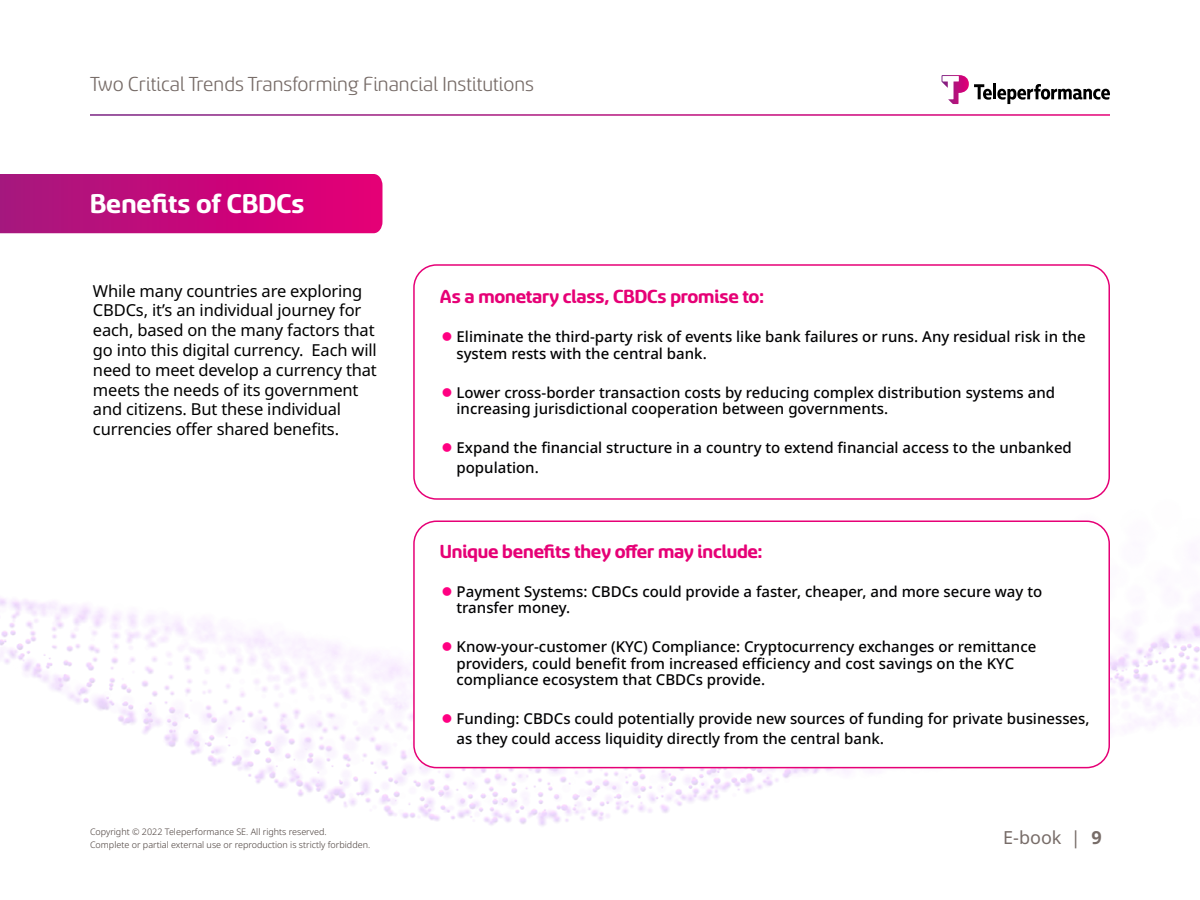
<style>
.page{position:relative;width:1200px;height:900px;background:#fff}
.page>*{position:absolute;margin:0;border:0;box-sizing:border-box;transform-origin:0 0}
.t1{font:700 30px "Sancoale Softened";color:#fff}
.t2{font:22.5px "Sancoale Softened";color:#776c68}
.t3{font:700 21px "Sancoale Softened";letter-spacing:-.01em;color:#e60076}
.t4{font:18px "Noto Sans";color:#776c68}
.t5{font:16.5px/19.8px "Noto Sans";letter-spacing:-.01em;color:#000}
.t6{font:500 15px/16.5px "Noto Sans";color:#020203}
.t7{font:300 9px/13.5px "Noto Sans";color:#453a36}
.s1{font-weight:400;font-size:16.5px;color:#000}
.s2{font-weight:700}
</style>
<div class="page">
<svg style="left:942px;top:75px;width:168px;height:29px"></svg>
<img style="left:0;top:482px;width:1200px;height:344px">
<div style="left:414px;top:265px;width:695px;height:234px;background:#fff;border-radius:23px"></div>
<div style="left:413px;top:264px;width:697px;height:236px;border:2px solid #e60076;border-radius:23px"></div>
<div style="left:414px;top:521px;width:695px;height:247px;background:#fff;border-radius:23px"></div>
<div style="left:413px;top:520px;width:697px;height:248px;border:2px solid #e60076;border-radius:23px"></div>
<svg style="left:0;top:174px;width:382px;height:59px;background:#c5087a"></svg>
<h2 class="t2" style="left:90px;top:73px;width:446px">Two Critical Trends Transforming Financial Institutions</h2>
<h1 class="t1" style="left:90px;top:189px;width:216px">Benefits of CBDCs</h1>
<p class="t5" style="left:93px;top:281px;width:285px">While many countries are exploring CBDCs, it’s an individual journey for each, based on the many factors that go into this digital currency. Each will need to meet develop a currency that meets the needs of its government and citizens. But these individual currencies offer shared benefits.</p>
<p class="t7" style="left:90px;top:825px;width:282px">Copyright © 2022 Teleperformance SE. All rights reserved.<br>Complete or partial external use or reproduction is strictly forbidden.</p>
<h3 class="t3" style="left:440px;top:287px;width:325px">As a monetary class, CBDCs promise to:</h3>
<p class="t6" style="left:456px;top:329px;width:631px">Eliminate the third-party risk of events like bank failures or runs. Any residual risk in the system rests with the central bank.</p>
<p class="t6" style="left:456px;top:385px;width:600px">Lower cross-border transaction costs by reducing complex distribution systems and increasing jurisdictional cooperation between governments.</p>
<p class="t6" style="left:456px;top:438px;width:617px;line-height:19.8px">Expand the financial structure in a country to extend financial access to the unbanked population.</p>
<h3 class="t3" style="left:440px;top:541px;width:324px">Unique benefits they offer may include:</h3>
<p class="t6" style="left:456px;top:583px;width:587px">Payment Systems: CBDCs could provide a faster, cheaper, and more secure way to transfer money.</p>
<p class="t6" style="left:456px;top:639px;width:581px">Know-your-customer (KYC) Compliance: Cryptocurrency exchanges or remittance providers, could benefit from increased efficiency and cost savings on the KYC compliance ecosystem that CBDCs provide.</p>
<p class="t6" style="left:456px;top:709px;width:635px;line-height:19.8px">Funding: CBDCs could potentially provide new sources of funding for private businesses, as they could access liquidity directly from the central bank<span class="s1">.</span></p>
<p class="t4" style="left:1003px;top:825px;width:100px">E-book | <span class="s2">9</span></p>
</div>
